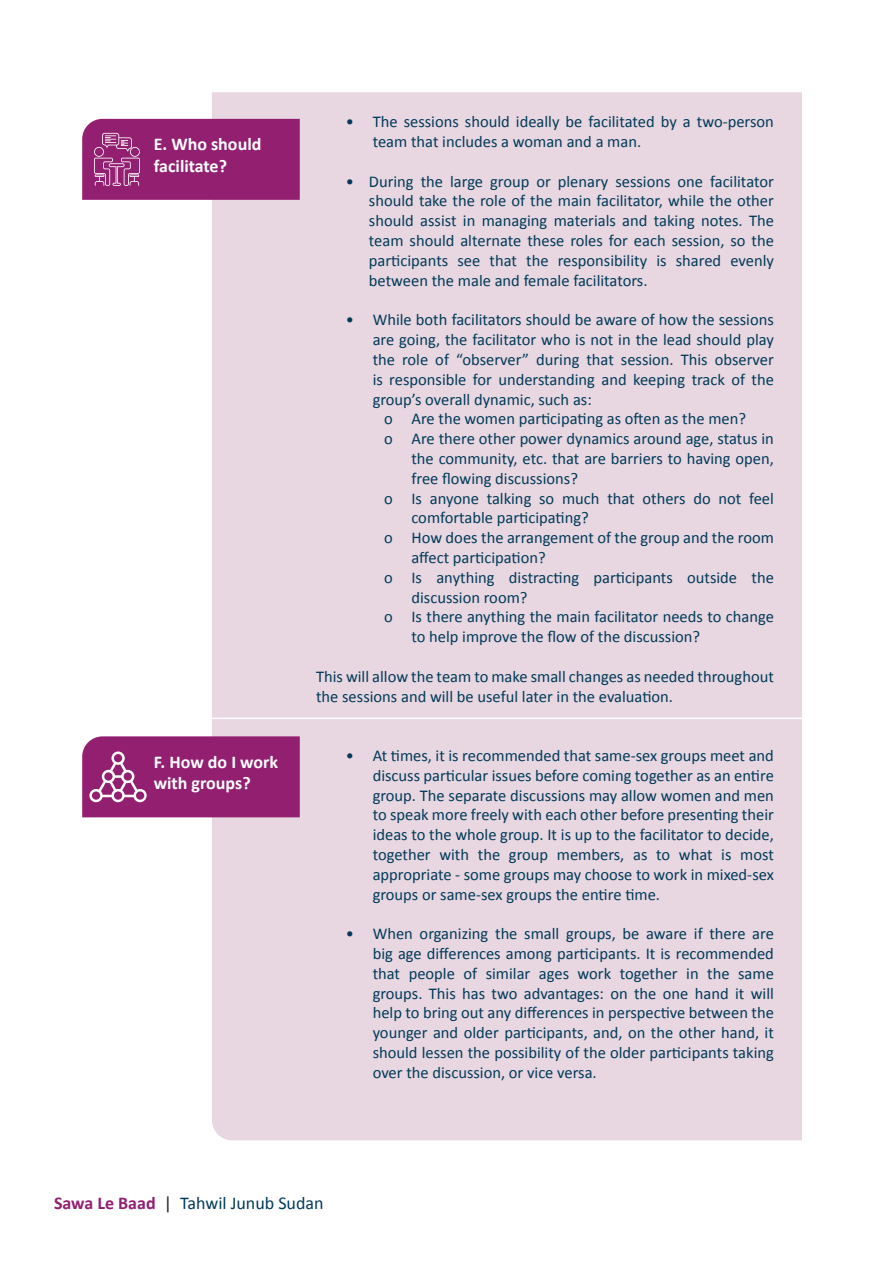
<style>
.page{position:relative;width:893px;height:1263px;background:#fff}
.page>*{position:absolute;margin:0;border:0;box-sizing:border-box;transform-origin:0 0}
.t1{font:700 18px/21.6px "Calibri";color:#fff}
.t2{font:18px "Calibri";color:#013b59}
.t3{font:16.5px/19.8px "Calibri";color:#013b59}
.s1{font-weight:700;color:#931f71}
.s2{color:#231f20}
</style>
<div class="page">
<div style="left:212px;top:92px;width:590px;height:1048px;background:#e8d6e0"></div>
<hr style="left:212px;top:718px;width:590px;height:1px;background:#fff">
<svg style="left:82px;top:119px;width:218px;height:81px;background:#962675"></svg>
<svg style="left:82px;top:736px;width:218px;height:81px;background:#982a78"></svg>
<p class="t1" style="left:154px;top:134px;width:109px">E. Who should facilitate?</p>
<p class="t1" style="left:154px;top:751px;width:126px">F. How do I work with groups?</p>
<p class="t3" style="left:373px;top:111px;width:403px;text-indent:-27px">• The sessions should ideally be facilitated by a two-person team that includes a woman and a man.</p>
<p class="t3" style="left:369px;top:170px;width:406px;text-align:justify;text-indent:-23px">• During the large group or plenary sessions one facilitator should take the role of the main facilitator, while the other should assist in managing materials and taking notes. The team should alternate these roles for each session, so the participants see that the responsibility is shared evenly between the male and female facilitators.</p>
<p class="t3" style="left:373px;top:309px;width:403px;text-align:justify;text-indent:-27px">• While both facilitators should be aware of how the sessions are going, the facilitator who is not in the lead should play the role of “observer” during that session. This observer is responsible for understanding and keeping track of the group’s overall dynamic, such as:</p>
<p class="t3" style="left:384px;top:408px;width:364px">o Are the women participating as often as the men?</p>
<p class="t3" style="left:411px;top:428px;width:364px;text-align:justify;text-indent:-27px">o Are there other power dynamics around age, status in the community, etc. that are barriers to having open, free flowing discussions?</p>
<p class="t3" style="left:411px;top:487px;width:364px;text-indent:-27px">o Is anyone talking so much that others do not feel comfortable participating?</p>
<p class="t3" style="left:411px;top:527px;width:364px;text-indent:-27px">o How does the arrangement of the group and the room affect participation?</p>
<p class="t3" style="left:411px;top:566px;width:364px;text-indent:-27px">o Is anything distracting participants outside the discussion room?</p>
<p class="t3" style="left:411px;top:606px;width:364px;text-indent:-27px">o Is there anything the main facilitator needs to change to help improve the flow of the discussion?</p>
<p class="t3" style="left:316px;top:665px;width:459px">This will allow the team to make small changes as needed throughout the sessions and will be useful later in the evaluation.</p>
<p class="t3" style="left:373px;top:745px;width:403px;text-align:justify;text-indent:-27px">• At times, it is recommended that same-sex groups meet and discuss particular issues before coming together as an entire group. The separate discussions may allow women and men to speak more freely with each other before presenting their ideas to the whole group. It is up to the facilitator to decide, together with the group members, as to what is most appropriate - some groups may choose to work in mixed-sex groups or same-sex groups the entire time.</p>
<p class="t3" style="left:373px;top:923px;width:403px;text-align:justify;text-indent:-27px">• When organizing the small groups, be aware if there are big age differences among participants. It is recommended that people of similar ages work together in the same groups. This has two advantages: on the one hand it will help to bring out any differences in perspective between the younger and older participants, and, on the other hand, it should lessen the possibility of the older participants taking over the discussion, or vice versa.</p>
<p class="t2" style="left:54px;top:1192px;width:271px"><span class="s1">Sawa Le Baad</span> <span class="s2">|</span> Tahwil Junub Sudan</p>
</div>
